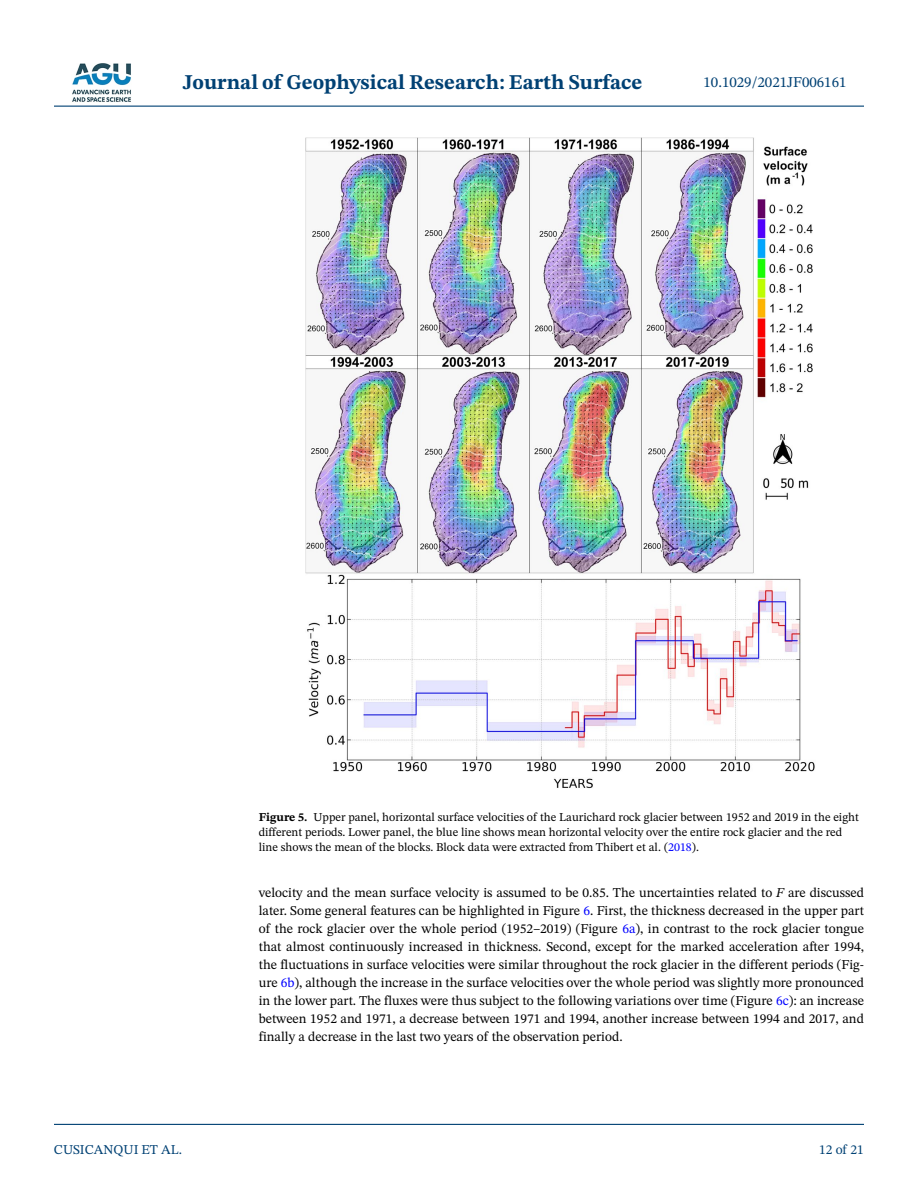
<style>
.page{position:relative;width:918px;height:1188px;background:#fff}
.page>*{position:absolute;margin:0;border:0;box-sizing:border-box;transform-origin:0 0}
.t1{font:700 21px "STIX Two Text";color:#004174}
.t2{font:15px "STIX Two Text";color:#004174}
.t3{font:13.5px/18px "STIX Two Text";color:#000;text-align:justify}
.t4{font:13.5px "STIX Two Text";color:#004174}
.t5{font:12px/15px "STIX Two Text";color:#000}
.s1{font-weight:700}
.s2{color:#00f}
.s3{font-style:italic}
</style>
<div class="page">
<hr style="left:54px;top:106px;width:810px;height:1px;background:#004174">
<hr style="left:54px;top:1124px;width:810px;height:1px;background:#004174">
<img style="left:72px;top:63px;width:59px;height:39px">
<img style="left:305px;top:137px;width:510px;height:652px">
<h1 class="t1" style="left:183px;top:67px;width:461px">Journal of Geophysical Research: Earth Surface</h1>
<p class="t2" style="left:704px;top:72px;width:145px">10.1029/2021JF006161</p>
<p class="t5" style="left:259px;top:809px;width:602px"><span class="s1">Figure 5.</span> Upper panel, horizontal surface velocities of the Laurichard rock glacier between 1952 and 2019 in the eight different periods. Lower panel, the blue line shows mean horizontal velocity over the entire rock glacier and the red line shows the mean of the blocks. Block data were extracted from Thibert et al. (<span class="s2">2018</span>).</p>
<p class="t4" style="left:54px;top:1140px;width:130px">CUSICANQUI ET AL.</p>
<p class="t3" style="left:259px;top:884px;width:607px">velocity and the mean surface velocity is assumed to be 0.85. The uncertainties related to <span class="s3">F</span> are discussed later. Some general features can be highlighted in Figure <span class="s2">6</span>. First, the thickness decreased in the upper part of the rock glacier over the whole period (1952–2019) (Figure <span class="s2">6a</span>), in contrast to the rock glacier tongue that almost continuously increased in thickness. Second, except for the marked acceleration after 1994, the fluctuations in surface velocities were similar throughout the rock glacier in the different periods (Fig&shy;ure <span class="s2">6b</span>), although the increase in the surface velocities over the whole period was slightly more pronounced in the lower part. The fluxes were thus subject to the following variations over time (Figure <span class="s2">6c</span>): an increase between 1952 and 1971, a decrease between 1971 and 1994, another increase between 1994 and 2017, and finally a decrease in the last two years of the observation period.</p>
<p class="t4" style="left:819px;top:1140px;width:46px">12 of 21</p>
</div>
